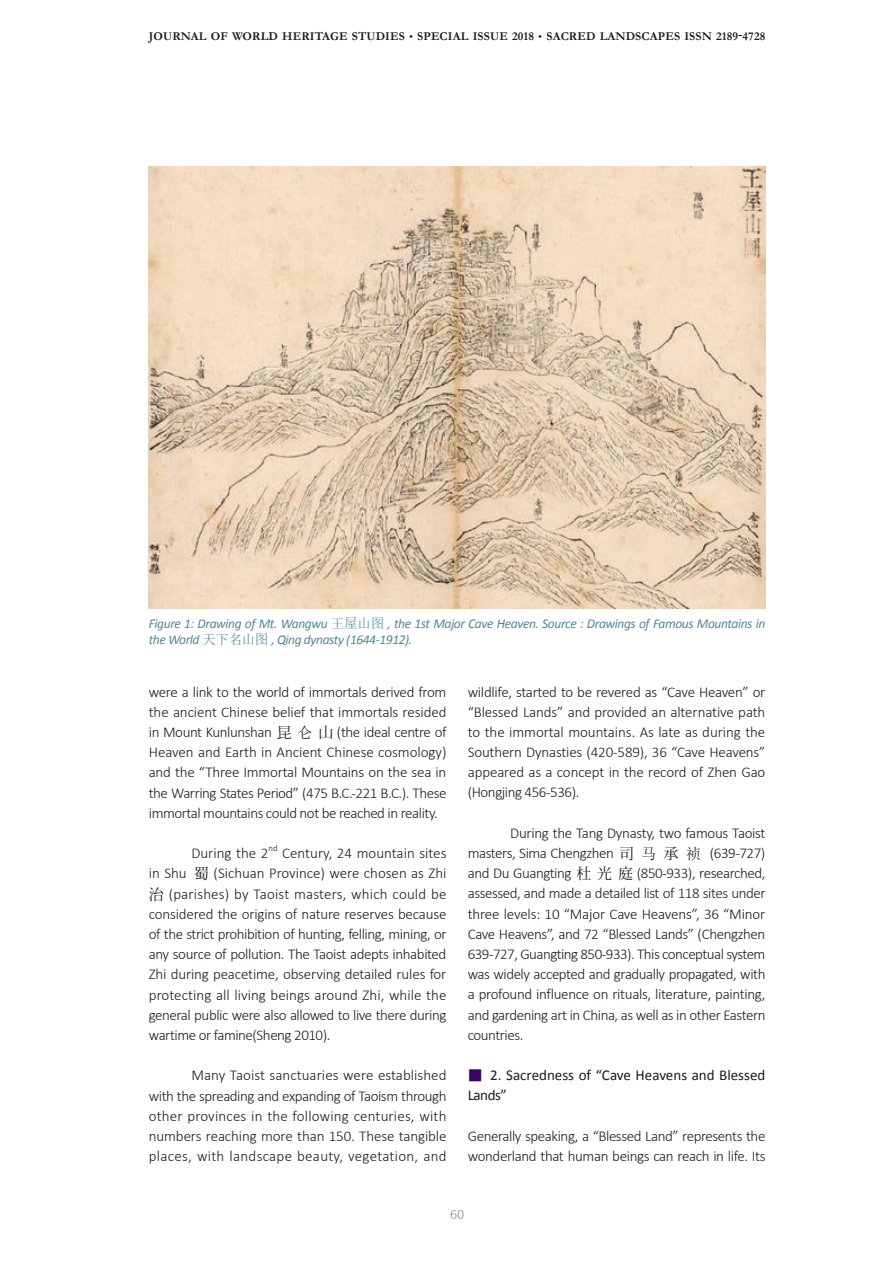
<style>
.page{position:relative;width:893px;height:1263px;background:#fff}
.page>*{position:absolute;margin:0;border:0;box-sizing:border-box;transform-origin:0 0}
.t1{font:300 15px/20.2px "Calibri";letter-spacing:-.03em;color:#231916;text-align:justify}
.t2{font:15px/20.2px "Calibri";color:#231916}
.t3{font:300 15px "Calibri";color:#231916}
.t4{font:italic 13.5px/15.9px "Calibri";letter-spacing:-.03em;color:#4f8895}
.t5{font:300 12.75px "Frutiger";color:#898989}
.t6{font:700 12px "Garamond";letter-spacing:.01em;color:#231916}
.t7{font:300 8.7px "Calibri";color:#231916}
.s1{font-family:"Koz Min Pro";font-weight:800}
.s2{font-family:"Sim Sun";font-style:normal}
.s3{font-family:"Koz Min Pro";font-weight:400}
.s4{font-family:"Sim Sun";font-weight:400}
.s5{font-family:"Koz Min Pro";color:#3b0464}
</style>
<div class="page">
<img style="left:149px;top:167px;width:616px;height:441px">
<p class="t6" style="left:149px;top:28px;width:618px">JOURNAL OF WORLD HERITAGE STUDIES<span class="s1">・</span>SPECIAL ISSUE 2018<span class="s1">・</span>SACRED LANDSCAPES ISSN 2189-4728</p>
<p class="t4" style="left:149px;top:615px;width:618px">Figure 1: Drawing of Mt. Wangwu <span class="s2">王屋山图</span> , the 1st Major Cave Heaven. Source : Drawings of Famous Mountains in the World <span class="s2">天下名山图</span> , Qing dynasty (1644-1912).</p>
<p class="t1" style="left:149px;top:681px;width:299px">were a link to the world of immortals derived from the ancient Chinese belief that immortals resided in Mount Kunlunshan <span class="s3">昆</span><span class="s4">仑</span><span class="s3">山</span> (the ideal centre of Heaven and Earth in Ancient Chinese cosmology) and the “Three Immortal Mountains on the sea in the Warring States Period” (475 B.C.-221 B.C.). These immortal mountains could not be reached in reality.</p>
<p class="t3" style="left:191px;top:844px;width:79px">During the 2</p>
<p class="t7" style="left:268px;top:843px;width:11px">nd</p>
<p class="t1" style="left:149px;top:843px;width:299px;text-indent:133px">Century, 24 mountain sites in Shu <span class="s3">蜀</span> (Sichuan Province) were chosen as Zhi<span class="s3">治</span> (parishes) by Taoist masters, which could be considered the origins of nature reserves because of the strict prohibition of hunting, felling, mining, or any source of pollution. The Taoist adepts inhabited Zhi during peacetime, observing detailed rules for protecting all living beings around Zhi, while the general public were also allowed to live there during wartime or famine(Sheng 2010).</p>
<p class="t1" style="left:149px;top:1065px;width:299px;text-indent:43px">Many Taoist sanctuaries were established with the spreading and expanding of Taoism through other provinces in the following centuries, with numbers reaching more than 150. These tangible places, with landscape beauty, vegetation, and</p>
<p class="t1" style="left:468px;top:681px;width:299px">wildlife, started to be revered as “Cave Heaven” or “Blessed Lands” and provided an alternative path to the immortal mountains. As late as during the Southern Dynasties (420-589), 36 “Cave Heavens” appeared as a concept in the record of Zhen Gao (Hongjing 456-536).</p>
<p class="t1" style="left:468px;top:823px;width:299px;text-indent:43px">During the Tang Dynasty, two famous Taoist masters, Sima Chengzhen <span class="s3">司</span><span class="s4">马</span><span class="s3">承</span><span class="s4">祯</span> (639-727) and Du Guangting <span class="s3">杜光庭</span> (850-933), researched, assessed, and made a detailed list of 118 sites under three levels: 10 “Major Cave Heavens”, 36 “Minor Cave Heavens”, and 72 “Blessed Lands” (Chengzhen 639-727, Guangting 850-933). This conceptual system was widely accepted and gradually propagated, with a profound influence on rituals, literature, painting, and gardening art in China, as well as in other Eastern countries.</p>
<p class="t2" style="left:468px;top:1065px;width:299px"><span class="s5">■</span> 2. Sacredness of “Cave Heavens and Blessed<br>Lands”</p>
<p class="t1" style="left:468px;top:1125px;width:299px">Generally speaking, a “Blessed Land” represents the wonderland that human beings can reach in life. Its</p>
<p class="t5" style="left:450px;top:1205px;width:16px">60</p>
</div>
